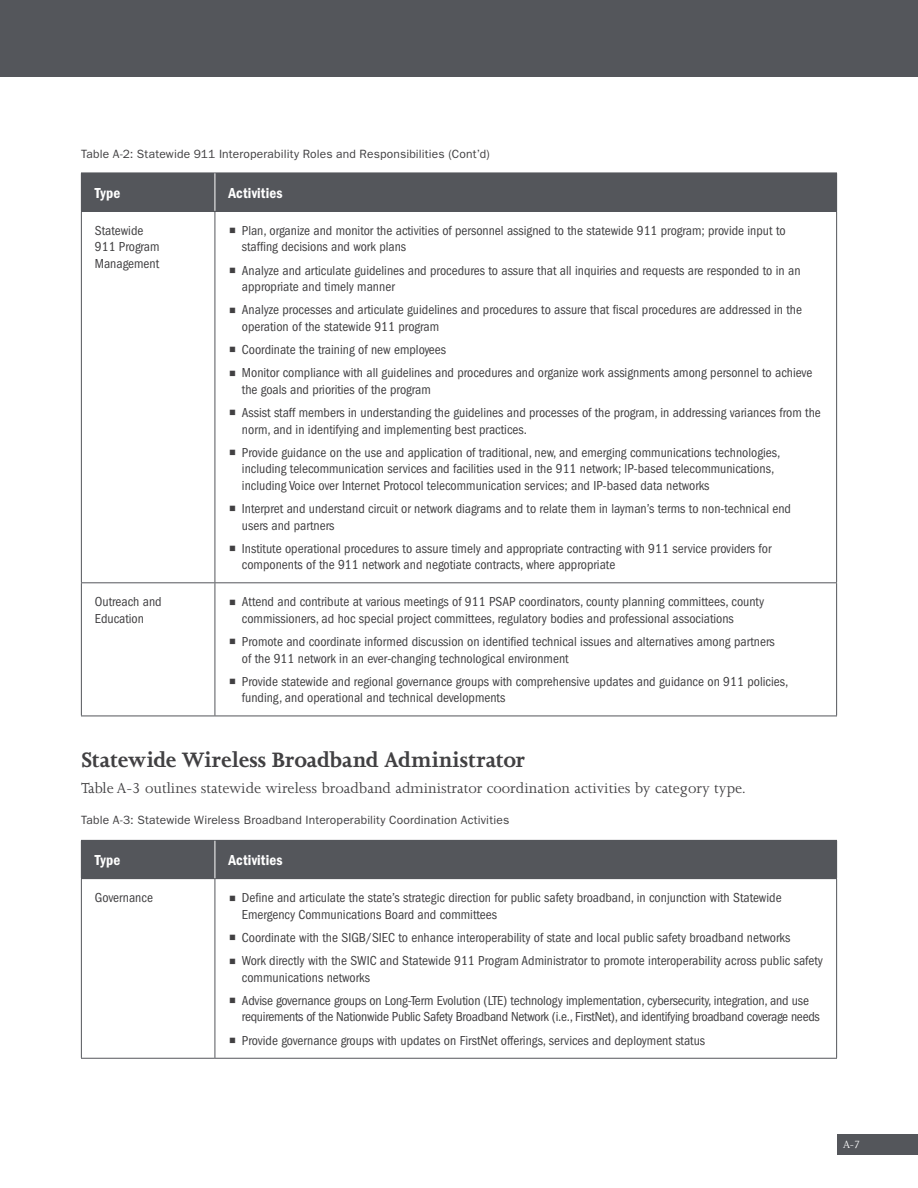
<style>
.page{position:relative;width:918px;height:1188px;background:#fff}
.page>*{position:absolute;margin:0;border:0;box-sizing:border-box;transform-origin:0 0}
.t1{font:700 24px "Joanna MT Std";letter-spacing:-.01em;color:#414042}
.t2{font:16.5px "Joanna MT Std";color:#414042}
.t3{font:600 condensed 15px "Franklin Gothic";letter-spacing:.01em;color:#fff}
.t4{font:condensed 13.5px/23.2px "Franklin Gothic";color:#414042}
.t5{font:condensed 13.5px/23.2px "Franklin Gothic";letter-spacing:-.02em;color:#414042}
.t6{font:12px "ITC Franklin Gothic Std";letter-spacing:.015em;color:#414042}
.t7{font:12px "Joanna MT Std";color:#fff}
</style>
<div class="page">
<div style="left:837px;top:1134px;width:81px;height:21px;background:#54565b"></div>
<div style="left:0;top:0;width:918px;height:77px;background:#54565b"></div>
<div style="left:81px;top:173px;width:134px;height:38px;background:#54565b"></div>
<div style="left:215px;top:173px;width:622px;height:38px;background:#54565b"></div>
<hr style="left:81px;top:211px;width:134px;height:1px;background:#54565b">
<hr style="left:81px;top:212px;width:1px;height:370px;background:#54565b">
<hr style="left:215px;top:211px;width:622px;height:1px;background:#54565b">
<hr style="left:215px;top:212px;width:1px;height:370px;background:#54565b">
<hr style="left:836px;top:212px;width:1px;height:370px;background:#54565b">
<hr style="left:81px;top:582px;width:134px;height:1px;background:#54565b">
<hr style="left:81px;top:583px;width:1px;height:133px;background:#54565b">
<hr style="left:215px;top:582px;width:622px;height:1px;background:#54565b">
<hr style="left:215px;top:583px;width:1px;height:133px;background:#54565b">
<hr style="left:836px;top:583px;width:1px;height:133px;background:#54565b">
<hr style="left:81px;top:716px;width:134px;height:1px;background:#54565b">
<hr style="left:215px;top:716px;width:622px;height:1px;background:#54565b">
<hr style="left:215px;top:173px;width:1px;height:38px;background:#fff">
<div style="left:81px;top:840px;width:134px;height:39px;background:#54565b"></div>
<div style="left:215px;top:840px;width:622px;height:39px;background:#54565b"></div>
<hr style="left:81px;top:879px;width:1px;height:179px;background:#54565b">
<hr style="left:215px;top:879px;width:1px;height:179px;background:#54565b">
<hr style="left:836px;top:879px;width:1px;height:179px;background:#54565b">
<hr style="left:81px;top:1058px;width:134px;height:1px;background:#54565b">
<hr style="left:215px;top:1058px;width:622px;height:1px;background:#54565b">
<hr style="left:215px;top:841px;width:1px;height:37px;background:#fff">
<p class="t6" style="left:81px;top:147px;width:410px">Table A-2: Statewide 911 Interoperability Roles and Responsibilities (Cont’d)</p>
<p class="t3" style="left:95px;top:184px;width:27px">Type</p>
<p class="t3" style="left:228px;top:184px;width:56px">Activities</p>
<p class="t4" style="left:95px;top:219px;width:50px">Statewide</p>
<p class="t4" style="left:242px;top:219px;width:545px">Plan, organize and monitor the activities of personnel assigned to the statewide 911 program; provide input to</p>
<p class="t4" style="left:95px;top:235px;width:66px">911 Program</p>
<p class="t4" style="left:242px;top:235px;width:166px">staffng decisions and work plans</p>
<p class="t4" style="left:95px;top:252px;width:66px">Management</p>
<p class="t4" style="left:242px;top:262px;width:560px;line-height:16.5px">Analyze and articulate guidelines and procedures to assure that all inquiries and requests are responded to in an appropriate and timely manner</p>
<p class="t4" style="left:242px;top:302px;width:562px;line-height:16.5px">Analyze processes and articulate guidelines and procedures to assure that fscal procedures are addressed in the operation of the statewide 911 program</p>
<p class="t4" style="left:242px;top:338px;width:572px">Coordinate the training of new employees<br>Monitor compliance with all guidelines and procedures and organize work assignments among personnel to achieve</p>
<p class="t4" style="left:242px;top:378px;width:581px">the goals and priorities of the program<br>Assist staff members in understanding the guidelines and processes of the program, in addressing variances from the</p>
<p class="t4" style="left:242px;top:418px;width:540px">norm, and in identifying and implementing best practices.<br>Provide guidance on the use and application of traditional, new, and emerging communications technologies,</p>
<p class="t4" style="left:242px;top:461px;width:534px;line-height:16.5px">including telecommunication services and facilities used in the 911 network; lP-based telecommunications, including Voice over Internet Protocol telecommunication services; and IP-based data networks</p>
<p class="t4" style="left:242px;top:500px;width:551px;line-height:16.5px">Interpret and understand circuit or network diagrams and to relate them in layman’s terms to non-technical end users and partners</p>
<p class="t4" style="left:242px;top:540px;width:531px;line-height:16.5px">Institute operational procedures to assure timely and appropriate contracting with 911 service providers for components of the 911 network and negotiate contracts, where appropriate</p>
<p class="t4" style="left:95px;top:590px;width:68px">Outreach and</p>
<p class="t4" style="left:242px;top:590px;width:524px">Attend and contribute at various meetings of 911 PSAP coordinators, county planning committees, county</p>
<p class="t4" style="left:95px;top:607px;width:51px">Education</p>
<p class="t4" style="left:242px;top:607px;width:534px">commissioners, ad hoc special project committees, regulatory bodies and professional associations<br>Promote and coordinate informed discussion on identifed technical issues and alternatives among partners</p>
<p class="t4" style="left:242px;top:647px;width:548px">of the 911 network in an ever-changing technological environment<br>Provide statewide and regional governance groups with comprehensive updates and guidance on 911 policies,</p>
<p class="t4" style="left:242px;top:686px;width:265px">funding, and operational and technical developments</p>
<h1 class="t1" style="left:81px;top:746px;width:446px">Statewide Wireless Broadband Administrator</h1>
<p class="t2" style="left:81px;top:779px;width:666px">Table A-3 outlines statewide wireless broadband administrator coordination activities by category type.</p>
<p class="t6" style="left:81px;top:813px;width:430px">Table A-3: Statewide Wireless Broadband Interoperability Coordination Activities</p>
<p class="t3" style="left:95px;top:852px;width:27px">Type</p>
<p class="t3" style="left:228px;top:852px;width:56px">Activities</p>
<p class="t4" style="left:95px;top:886px;width:60px">Governance</p>
<p class="t4" style="left:242px;top:890px;width:541px;line-height:16.5px">Defne and articulate the state’s strategic direction for public safety broadband, in conjunction with Statewide<br>Emergency Communications Board and committees</p>
<p class="t4" style="left:242px;top:926px;width:583px">Coordinate with the SIGB/SIEC to enhance interoperability of state and local public safety broadband networks<br>Work directly with the SWIC and Statewide 911 Program Administrator to promote interoperability across public safety</p>
<p class="t4" style="left:242px;top:966px;width:569px">communications networks<br>Advise governance groups on Long-Term Evolution (LTE) technology implementation, cybersecurity, integration, and use</p>
<p class="t5" style="left:242px;top:1006px;width:579px">requirements of the Nationwide Public Safety Broadband Network (i.e., FirstNet), and identifying broadband coverage needs<br>Provide governance groups with updates on FirstNet offerings, services and deployment status</p>
<p class="t7" style="left:843px;top:1138px;width:19px">A-7</p>
</div>
